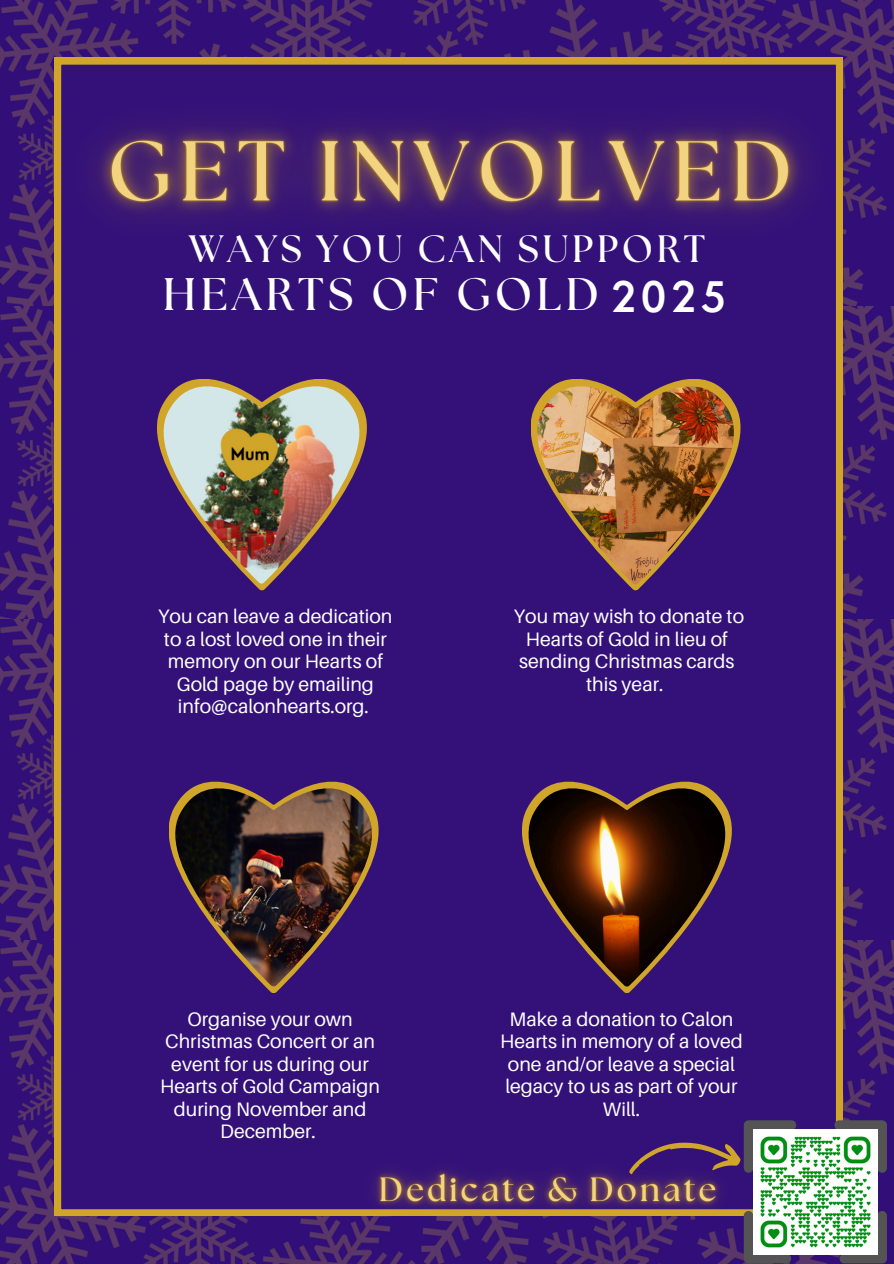
<style>
.page{position:relative;width:894px;height:1264px;background:#fff}
.page>*{position:absolute;margin:0;border:0;box-sizing:border-box;transform-origin:0 0}
.t1{font:700 45.6px "The Seasons";letter-spacing:.095em;color:#fff}
.t2{font:700 37.95px "The Seasons";letter-spacing:.095em;color:#fff}
.t3{font:19.5px/22.5px "Aileron";color:#fff;text-align:center}
.s1{font-family:"Nourd";font-weight:600;font-size:41.1px}
</style>
<div class="page">
<img style="left:0;top:0;width:893px;height:306px">
<img style="left:0;top:306px;width:893px;height:313px">
<img style="left:0;top:619px;width:893px;height:321px">
<img style="left:0;top:940px;width:893px;height:323px">
<div style="left:54px;top:307px;width:788px;height:908px;background:#331179"></div>
<svg style="left:530px;top:379px;width:210px;height:211px;background:#522e68"></svg>
<img style="left:537px;top:386px;width:196px;height:198px">
<svg style="left:169px;top:781px;width:209px;height:212px;background:#502c6a"></svg>
<img style="left:175px;top:788px;width:197px;height:198px">
<svg style="left:522px;top:781px;width:209px;height:212px;background:#4f2c6a"></svg>
<img style="left:528px;top:788px;width:197px;height:198px">
<svg style="left:157px;top:379px;width:210px;height:211px;background:#522e69"></svg>
<img style="left:163px;top:386px;width:196px;height:197px">
<img style="left:18px;top:45px;width:863px;height:262px">
<svg style="left:839px;top:1210px;width:47px;height:53px"></svg>
<svg style="left:743px;top:1210px;width:48px;height:53px"></svg>
<svg style="left:834px;top:1120px;width:52px;height:52px"></svg>
<img style="left:752px;top:1129px;width:125px;height:124px">
<svg style="left:628px;top:1120px;width:168px;height:54px"></svg>
<img style="left:343px;top:1138px;width:408px;height:105px">
<p class="t2" style="left:188px;top:231px;width:518px">WAYS YOU CAN SUPPORT</p>
<p class="t1" style="left:163px;top:274px;width:564px">HEARTS OF GOLD <span class="s1">2025</span></p>
<p class="t3" style="left:158px;top:604px;width:236px">You can leave a dedication to a lost loved one in their memory on our Hearts of<br>Gold page by emailing info@calonhearts.org.</p>
<p class="t3" style="left:514px;top:604px;width:231px">You may wish to donate to<br>Hearts of Gold in lieu of sending Christmas cards this year.</p>
<p class="t3" style="left:160px;top:1007px;width:221px">Organise your own<br>Christmas Concert or an event for us during our<br>Hearts of Gold Campaign during November and<br>December.</p>
<p class="t3" style="left:500px;top:1007px;width:244px">Make a donation to Calon<br>Hearts in memory of a loved one and/or leave a special legacy to us as part of your<br>Will.</p>
</div>
